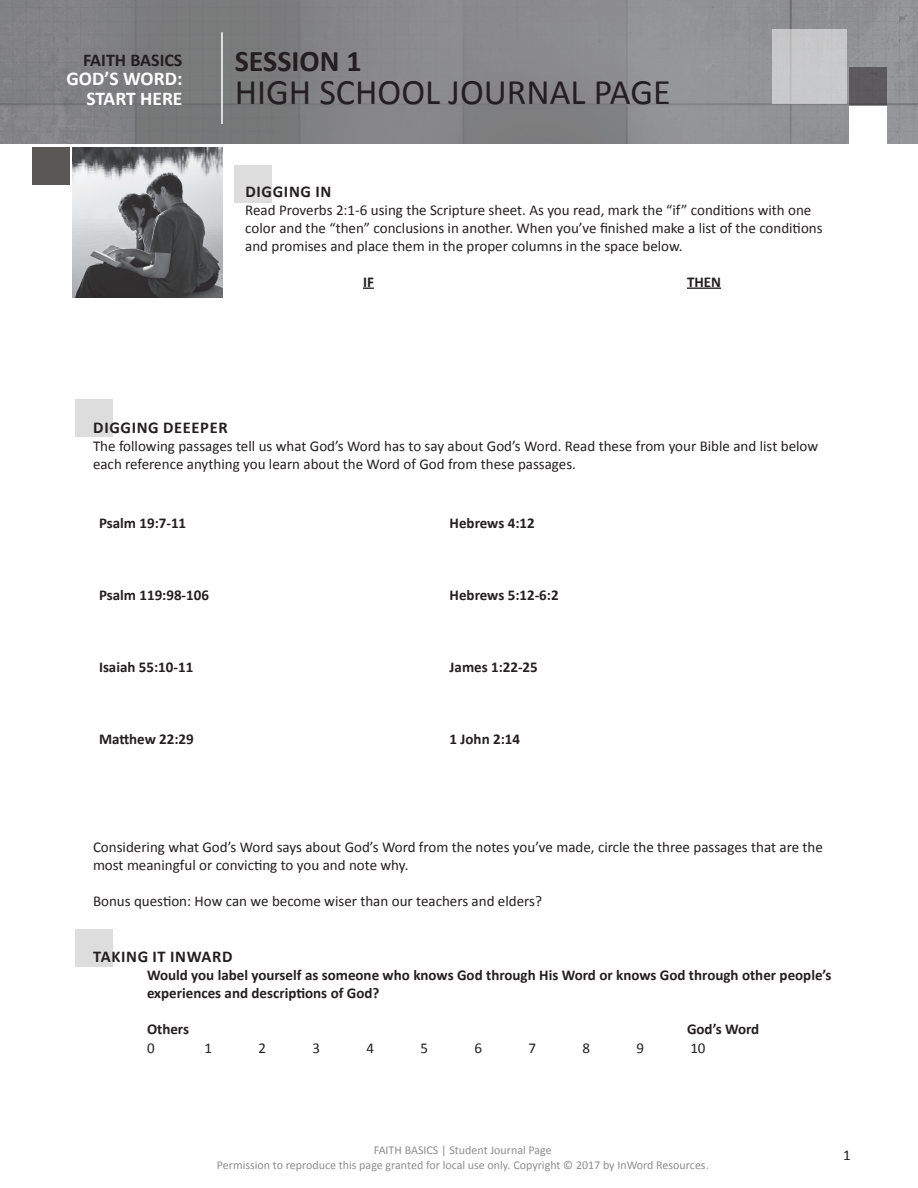
<style>
.page{position:relative;width:918px;height:1188px;background:#fff}
.page>*{position:absolute;margin:0;border:0;box-sizing:border-box;transform-origin:0 0}
.t1{font:36px "Calibri";color:#231f20}
.t2{font:700 30px "Calibri";color:#231f20}
.t3{font:700 19.5px "Calibri";color:#fff}
.t4{font:700 18px "Calibri";color:#231f20}
.t5{font:700 16.5px "Calibri";letter-spacing:.04em;color:#231f20}
.t6{font:15px/18px "Calibri";color:#231f20}
.t7{font:700 15px/18px "Calibri";color:#231f20}
.t8{font:12px/15px "Calibri";color:#8e8d8e;text-align:center}
</style>
<div class="page">
<div style="left:76px;top:929px;width:37px;height:37px;background:#ddd"></div>
<div style="left:76px;top:400px;width:37px;height:37px;background:#ddd"></div>
<div style="left:235px;top:165px;width:37px;height:37px;background:#ddd"></div>
<img style="left:0;top:0;width:918px;height:144px">
<div style="left:850px;top:107px;width:37px;height:37px;background:#fff"></div>
<hr style="left:221px;top:32px;width:2px;height:92px;background:#fff">
<div style="left:772px;top:29px;width:75px;height:75px;background:#c8c8c9"></div>
<div style="left:850px;top:67px;width:37px;height:37px;background:#5c5a5c"></div>
<div style="left:32px;top:147px;width:37px;height:37px;background:#5a5757"></div>
<hr style="left:687px;top:288px;width:34px;height:1px;background:#231f20">
<img style="left:73px;top:148px;width:150px;height:150px">
<p class="t4" style="left:83px;top:49px;width:101px">FAITH BASICS</p>
<p class="t3" style="left:67px;top:67px;width:117px">GOD’S WORD:</p>
<p class="t3" style="left:86px;top:86px;width:98px">START HERE</p>
<p class="t2" style="left:235px;top:42px;width:128px">SESSION 1</p>
<p class="t1" style="left:235px;top:70px;width:437px">HIGH SCHOOL JOURNAL PAGE</p>
<p class="t5" style="left:246px;top:181px;width:87px">DIGGING IN</p>
<p class="t6" style="left:245px;top:201px;width:579px">Read Proverbs 2:1-6 using the Scripture sheet. As you read, mark the “if” conditions with one color and the “then” conclusions in another. When you’ve finished make a list of the conditions and promises and place them in the proper columns in the space below.</p>
<p class="t7" style="left:363px;top:273px;width:12px">IF</p>
<p class="t7" style="left:687px;top:273px;width:36px">THEN</p>
<p class="t5" style="left:93px;top:417px;width:136px">DIGGING DEEEPER</p>
<p class="t6" style="left:93px;top:437px;width:727px">The following passages tell us what God’s Word has to say about God’s Word. Read these from your Bible and list below each reference anything you learn about the Word of God from these passages.</p>
<p class="t7" style="left:99px;top:514px;width:89px">Psalm 19:7-11</p>
<p class="t7" style="left:450px;top:514px;width:87px">Hebrews 4:12</p>
<p class="t7" style="left:99px;top:586px;width:112px">Psalm 119:98-106</p>
<p class="t7" style="left:450px;top:586px;width:111px">Hebrews 5:12-6:2</p>
<p class="t7" style="left:99px;top:658px;width:96px">Isaiah 55:10-11</p>
<p class="t7" style="left:450px;top:658px;width:90px">James 1:22-25</p>
<p class="t7" style="left:99px;top:730px;width:96px">Matthew 22:29</p>
<p class="t7" style="left:450px;top:730px;width:72px">1 John 2:14</p>
<p class="t6" style="left:93px;top:838px;width:731px">Considering what God’s Word says about God’s Word from the notes you’ve made, circle the three passages that are the most meaningful or convicting to you and note why.</p>
<p class="t6" style="left:93px;top:892px;width:450px">Bonus question: How can we become wiser than our teachers and elders?</p>
<p class="t5" style="left:93px;top:946px;width:141px">TAKING IT INWARD</p>
<p class="t7" style="left:147px;top:966px;width:686px">Would you label yourself as someone who knows God through His Word or knows God through other people’s experiences and descriptions of God?</p>
<p class="t7" style="left:147px;top:1020px;width:44px">Others</p>
<p class="t7" style="left:687px;top:1020px;width:74px">God’s Word</p>
<p class="t6" style="left:147px;top:1039px;width:9px">0</p>
<p class="t6" style="left:204px;top:1039px;width:9px">1</p>
<p class="t6" style="left:258px;top:1039px;width:9px">2</p>
<p class="t6" style="left:312px;top:1039px;width:9px">3</p>
<p class="t6" style="left:366px;top:1039px;width:9px">4</p>
<p class="t6" style="left:420px;top:1039px;width:9px">5</p>
<p class="t6" style="left:474px;top:1039px;width:9px">6</p>
<p class="t6" style="left:528px;top:1039px;width:9px">7</p>
<p class="t6" style="left:582px;top:1039px;width:9px">8</p>
<p class="t6" style="left:636px;top:1039px;width:9px">9</p>
<p class="t6" style="left:690px;top:1039px;width:17px">10</p>
<p class="t8" style="left:217px;top:1142px;width:493px">FAITH BASICS | Student Journal Page<br>Permission to reproduce this page granted for local use only. Copyright © 2017 by InWord Resources.</p>
<p class="t6" style="left:843px;top:1146px;width:9px">1</p>
</div>
